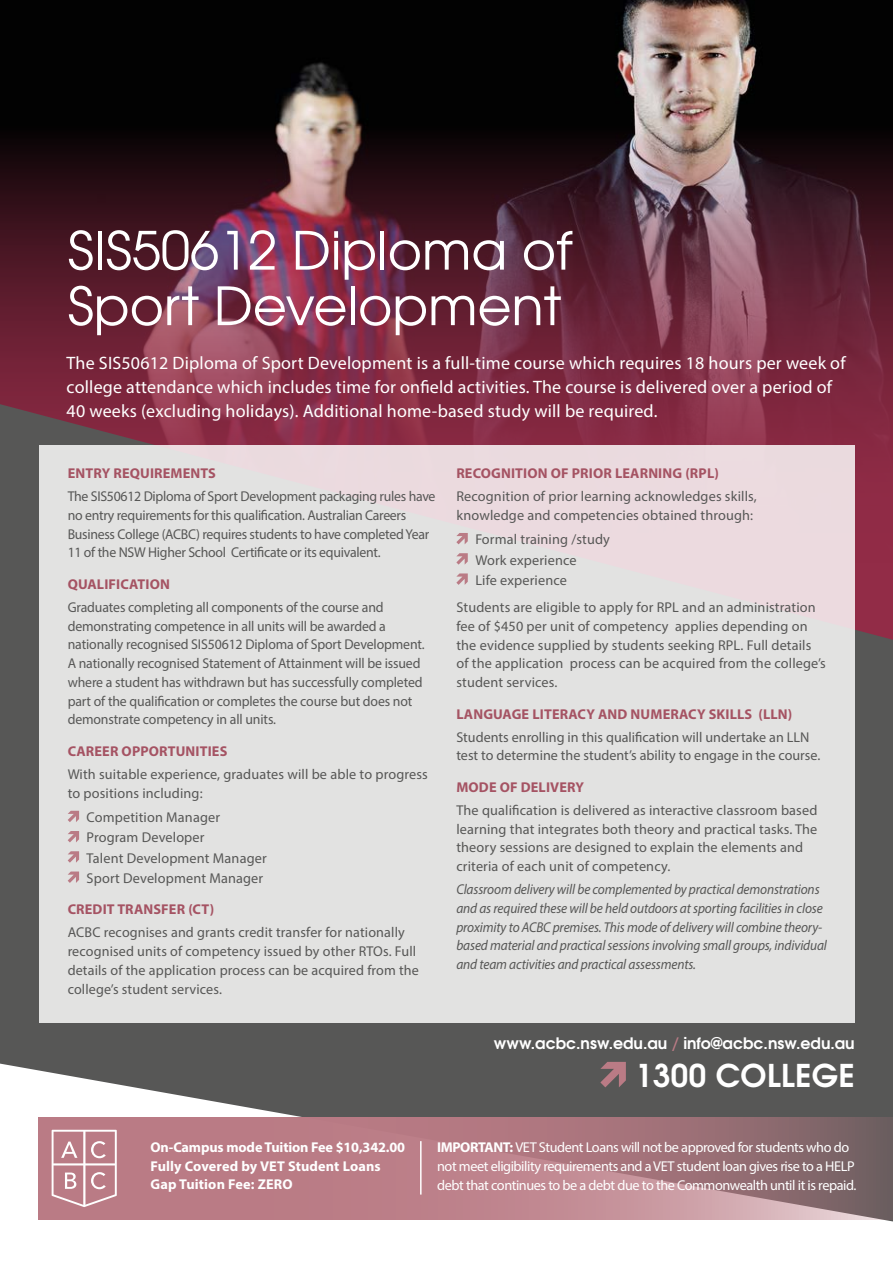
<style>
.page{position:relative;width:893px;height:1263px;background:#fff}
.page>*{position:absolute;margin:0;border:0;box-sizing:border-box;transform-origin:0 0}
.t1{font:52.5px/55.5px "Te X Gyre Adventor";color:#fff}
.t2{font:700 31.35px "Te X Gyre Adventor";letter-spacing:.01em;color:#fff}
.t3{font:18px/24px "Myriad Pro";letter-spacing:.01em;color:#fff}
.t4{font:700 15.75px "Te X Gyre Adventor";color:#fff}
.t5{font:14.25px/18.8px "Myriad Pro";letter-spacing:.005em;color:#575756}
.t6{font:italic 14.25px/18.8px "Myriad Pro";letter-spacing:-.01em;color:#575756;scale:.94 1}
.t7{font:14.25px/18.8px "Myriad Pro";letter-spacing:-.02em;color:#575756}
.t8{font:14.25px/18.8px "Myriad Pro";letter-spacing:-.03em;color:#fff}
.t9{font:700 14.25px "Myriad Pro";letter-spacing:.01em;color:#a55363}
.t10{font:700 14.25px/18.8px "Myriad Pro";color:#fff}
.s1{color:#ba7b85}
.s2{font-weight:700}
</style>
<div class="page">
<div style="left:0;top:640px;width:893px;height:423px;background:#575756"></div>
<img style="left:0;top:0;width:893px;height:563px">
<div style="left:40px;top:445px;width:815px;height:578px;background:#e2e2e1"></div>
<svg style="left:600px;top:1062px;width:26px;height:1px"></svg>
<svg style="left:68px;top:811px;width:11px;height:11px"></svg>
<svg style="left:68px;top:831px;width:11px;height:11px"></svg>
<svg style="left:68px;top:851px;width:11px;height:12px"></svg>
<svg style="left:68px;top:871px;width:11px;height:12px"></svg>
<svg style="left:456px;top:533px;width:12px;height:11px"></svg>
<svg style="left:456px;top:553px;width:12px;height:12px"></svg>
<svg style="left:456px;top:573px;width:12px;height:12px"></svg>
<svg style="left:0;top:1063px;width:893px;height:159px;fill:#575756"></svg>
<svg style="left:38px;top:1117px;width:855px;height:102px;fill:#ba7b85"></svg>
<svg style="left:52px;top:1130px;width:65px;height:77px"></svg>
<hr style="left:420px;top:1141px;width:2px;height:53px;background:#fff">
<h1 class="t1" style="left:68px;top:219px;width:506px">SIS50612 Diploma of<br>Sport Development</h1>
<p class="t3" style="left:67px;top:351px;width:780px">The SIS50612 Diploma of Sport Development is a full-time course which requires 18 hours per week of college attendance which includes time for onfield activities. The course is delivered over a period of<br>40 weeks (excluding holidays). Additional home-based study will be required.</p>
<p class="t9" style="left:68px;top:464px;width:150px">ENTRY REQUIREMENTS</p>
<p class="t7" style="left:68px;top:487px;width:369px">The SIS50612 Diploma of Sport Development packaging rules have no entry requirements for this qualification. Australian Careers Business College (ACBC) requires students to have completed Year 11 of the NSW Higher School Certificate or its equivalent.</p>
<p class="t9" style="left:68px;top:575px;width:104px">QUALIFICATION</p>
<p class="t5" style="left:68px;top:597px;width:359px">Graduates completing all components of the course and demonstrating competence in all units will be awarded a nationally recognised SIS50612 Diploma of Sport Development.<br>A nationally recognised Statement of Attainment will be issued where a student has withdrawn but has successfully completed part of the qualification or completes the course but does not demonstrate competency in all units.</p>
<p class="t9" style="left:68px;top:742px;width:161px">CAREER OPPORTUNITIES</p>
<p class="t5" style="left:68px;top:764px;width:362px">With suitable experience, graduates will be able to progress to positions including:</p>
<p class="t5" style="left:87px;top:807px;width:182px;line-height:20.2px">Competition Manager<br>Program Developer<br>Talent Development Manager<br>Sport Development Manager</p>
<p class="t9" style="left:68px;top:900px;width:148px">CREDIT TRANSFER (CT)</p>
<p class="t5" style="left:68px;top:923px;width:353px">ACBC recognises and grants credit transfer for nationally recognised units of competency issued by other RTOs. Full details of the application process can be acquired from the college’s student services.</p>
<p class="t9" style="left:456px;top:464px;width:264px">RECOGNITION OF PRIOR LEARNING (RPL)</p>
<p class="t5" style="left:456px;top:487px;width:302px">Recognition of prior learning acknowledges skills, knowledge and competencies obtained through:</p>
<p class="t5" style="left:475px;top:529px;width:136px;line-height:20.2px">Formal training /study<br>Work experience<br>Life experience</p>
<p class="t5" style="left:456px;top:598px;width:371px">Students are eligible to apply for RPL and an administration fee of $450 per unit of competency applies depending on the evidence supplied by students seeking RPL. Full details of the application process can be acquired from the college’s student services.</p>
<p class="t9" style="left:456px;top:704px;width:337px">LANGUAGE LITERACY AND NUMERACY SKILLS (LLN)</p>
<p class="t5" style="left:456px;top:727px;width:365px">Students enrolling in this qualification will undertake an LLN test to determine the student’s ability to engage in the course.</p>
<p class="t9" style="left:456px;top:778px;width:129px">MODE OF DELIVERY</p>
<p class="t5" style="left:456px;top:800px;width:363px">The qualification is delivered as interactive classroom based learning that integrates both theory and practical tasks. The theory sessions are designed to explain the elements and criteria of each unit of competency.</p>
<p class="t6" style="left:456px;top:880px;width:396px">Classroom delivery will be complemented by practical demonstrations and as required these will be held outdoors at sporting facilities in close proximity to ACBC premises. This mode of delivery will combine theory&shy;based material and practical sessions involving small groups, individual and team activities and practical assessments.</p>
<p class="t4" style="left:494px;top:1030px;width:362px">www.acbc.nsw.edu.au <span class="s1">/</span> info@acbc.nsw.edu.au</p>
<h2 class="t2" style="left:635px;top:1049px;width:221px">1300 COLLEGE</h2>
<p class="t10" style="left:150px;top:1137px;width:256px">On-Campus mode Tuition Fee $10,342.00<br>Fully Covered by VET Student Loans<br>Gap Tuition Fee: ZERO</p>
<p class="t8" style="left:437px;top:1137px;width:421px"><span class="s2">IMPORTANT:</span> VET Student Loans will not be approved for students who do not meet eligibility requirements and a VET student loan gives rise to a HELP debt that continues to be a debt due to the Commonwealth until it is repaid.</p>
</div>
